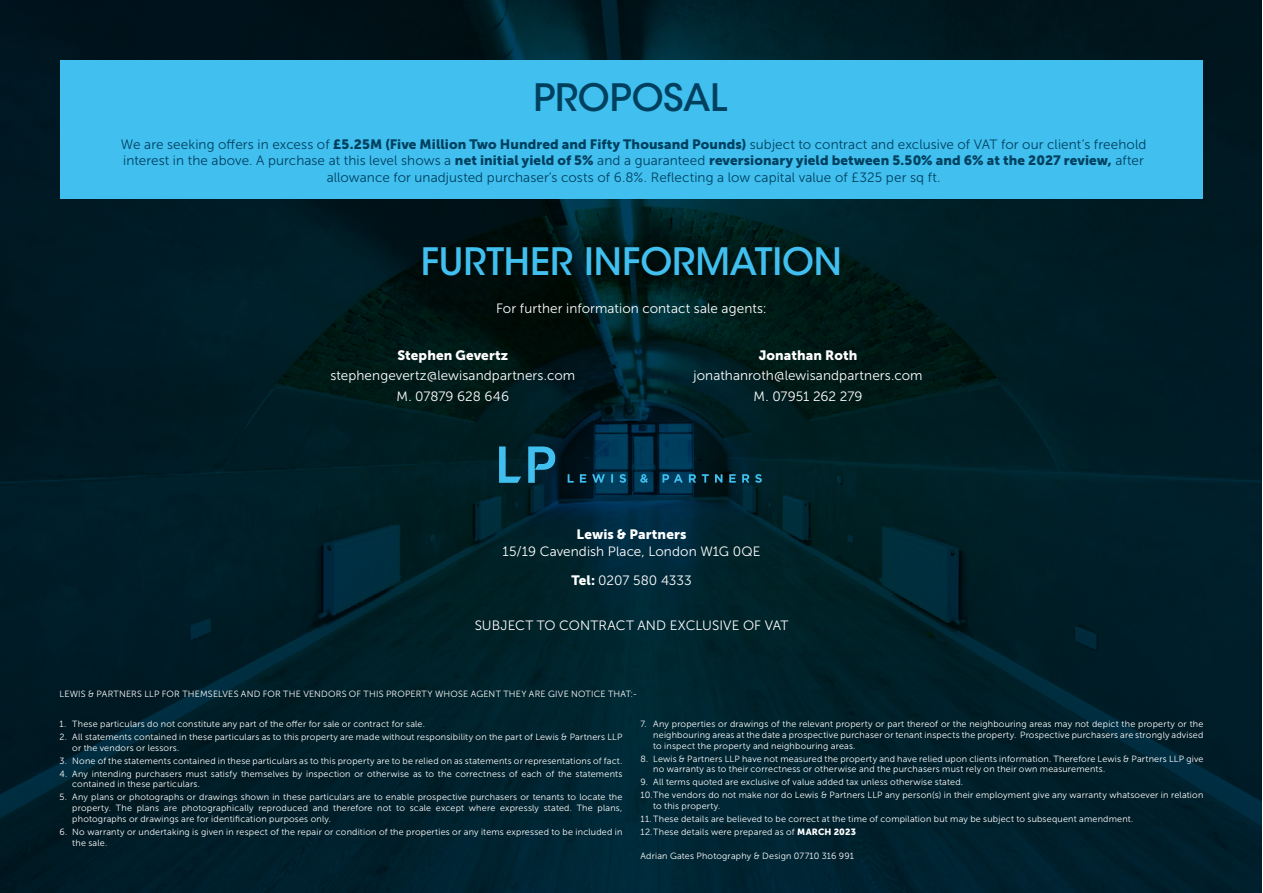
<style>
.page{position:relative;width:1263px;height:893px;background:#fff}
.page>*{position:absolute;margin:0;border:0;box-sizing:border-box;transform-origin:0 0}
.t1{font:500 37.5px "ITC Avant Garde Std";color:#41c0f0}
.t2{font:500 37.5px "ITC Avant Garde Std";letter-spacing:-.005em;color:#00405f}
.t3{font:13.5px "Museo Sans 300";letter-spacing:.005em;color:#00405f}
.t4{font:13.5px/20.4px "Museo Sans 300";letter-spacing:.01em;color:#fff;text-align:center}
.t5{font:13.5px "Museo Sans 900";letter-spacing:.005em;color:#00405f}
.t6{font:13.5px "Museo Sans 900";letter-spacing:.01em;color:#fff}
.t7{font:9px/10.8px "Museo Sans 300";letter-spacing:.02em;color:#fff}
.s1{font-family:"Museo Sans 900"}
.s2{font-family:"Museo Sans 300"}
</style>
<div class="page">
<img style="left:0;top:0;width:1262px;height:893px">
<svg style="left:499px;top:446px;width:22px;height:37px"></svg>
<svg style="left:528px;top:446px;width:27px;height:37px"></svg>
<svg style="left:568px;top:474px;width:194px;height:9px;background:#11506b"></svg>
<div style="left:60px;top:60px;width:1143px;height:139px;background:#41c0f0"></div>
<h1 class="t2" style="left:533px;top:74px;width:195px">PROPOSAL</h1>
<h2 class="t3" style="left:121px;top:137px;width:1027px">We are seeking offers in excess of <span class="s1">£5.25M (Five Million Two Hundred and Fifty Thousand Pounds)</span> subject to contract and exclusive of VAT for our client’s freehold</h2>
<h2 class="t5" style="left:123px;top:153px;width:1022px"><span class="s2">interest in the above. A purchase at this level shows a</span> net initial yield of 5% <span class="s2">and a guaranteed</span> reversionary yield between 5.50% and 6% at the 2027 review, <span class="s2">after</span></h2>
<h2 class="t3" style="left:327px;top:170px;width:615px">allowance for unadjusted purchaser’s costs of 6.8%. Reflecting a low capital value of £325 per sq ft.</h2>
<h1 class="t1" style="left:421px;top:238px;width:423px">FURTHER INFORMATION</h1>
<h2 class="t4" style="left:496px;top:298px;width:272px">For further information contact sale agents:</h2>
<h2 class="t6" style="left:397px;top:347px;width:112px">Stephen Gevertz</h2>
<h2 class="t4" style="left:330px;top:365px;width:246px">stephengevertz@lewisandpartners.com<br>M. 07879 628 646</h2>
<h2 class="t6" style="left:759px;top:347px;width:100px">Jonathan Roth</h2>
<h2 class="t4" style="left:693px;top:365px;width:231px">jonathanroth@lewisandpartners.com<br>M. 07951 262 279</h2>
<h2 class="t6" style="left:577px;top:527px;width:111px">Lewis &amp; Partners</h2>
<h2 class="t4" style="left:502px;top:537px;width:259px;line-height:29px">15/19 Cavendish Place, London W1G 0QE<br><span class="s1">Tel:</span> 0207 580 4333</h2>
<h2 class="t4" style="left:475px;top:615px;width:315px">SUBJECT TO CONTRACT AND EXCLUSIVE OF VAT</h2>
<p class="t7" style="left:60px;top:689px;width:579px">LEWIS &amp; PARTNERS LLP FOR THEMSELVES AND FOR THE VENDORS OF THIS PROPERTY WHOSE AGENT THEY ARE GIVE NOTICE THAT:-</p>
<p class="t7" style="left:60px;top:719px;width:367px">1. These particulars do not constitute any part of the offer for sale or contract for sale.</p>
<p class="t7" style="left:72px;top:732px;width:552px;text-indent:-13px">2. All statements contained in these particulars as to this property are made without responsibility on the part of Lewis &amp; Partners LLP or the vendors or lessors.</p>
<p class="t7" style="left:60px;top:755px;width:564px">3. None of the statements contained in these particulars as to this property are to be relied on as statements or representations of fact.</p>
<p class="t7" style="left:72px;top:768px;width:552px;text-indent:-13px">4. Any intending purchasers must satisfy themselves by inspection or otherwise as to the correctness of each of the statements contained in these particulars.</p>
<p class="t7" style="left:72px;top:792px;width:552px;text-align:justify;text-indent:-13px">5. Any plans or photographs or drawings shown in these particulars are to enable prospective purchasers or tenants to locate the property. The plans are photographically reproduced and therefore not to scale except where expressly stated. The plans, photographs or drawings are for identification purposes only.</p>
<p class="t7" style="left:72px;top:826px;width:552px;text-indent:-13px">6. No warranty or undertaking is given in respect of the repair or condition of the properties or any items expressed to be included in the sale.</p>
<p class="t7" style="left:653px;top:719px;width:552px;text-align:justify;text-indent:-13px">7. Any properties or drawings of the relevant property or part thereof or the neighbouring areas may not depict the property or the neighbouring areas at the date a prospective purchaser or tenant inspects the property. Prospective purchasers are strongly advised to inspect the property and neighbouring areas.</p>
<p class="t7" style="left:653px;top:753px;width:552px;text-indent:-13px">8. Lewis &amp; Partners LLP have not measured the property and have relied upon clients information. Therefore Lewis &amp; Partners LLP give no warranty as to their correctness or otherwise and the purchasers must rely on their own measurements.</p>
<p class="t7" style="left:640px;top:776px;width:564px;line-height:12.9px">9. All terms quoted are exclusive of value added tax unless otherwise stated.<br>10.The vendors do not make nor do Lewis &amp; Partners LLP any person(s) in their employment give any warranty whatsoever in relation</p>
<p class="t7" style="left:653px;top:801px;width:69px">to this property.</p>
<p class="t7" style="left:640px;top:812px;width:494px;line-height:12.9px">11. These details are believed to be correct at the time of compilation but may be subject to subsequent amendment.<br>12.These details were prepared as of <span class="s1">MARCH 2023</span></p>
<p class="t7" style="left:640px;top:850px;width:215px">Adrian Gates Photography &amp; Design 07710 316 991</p>
</div>
